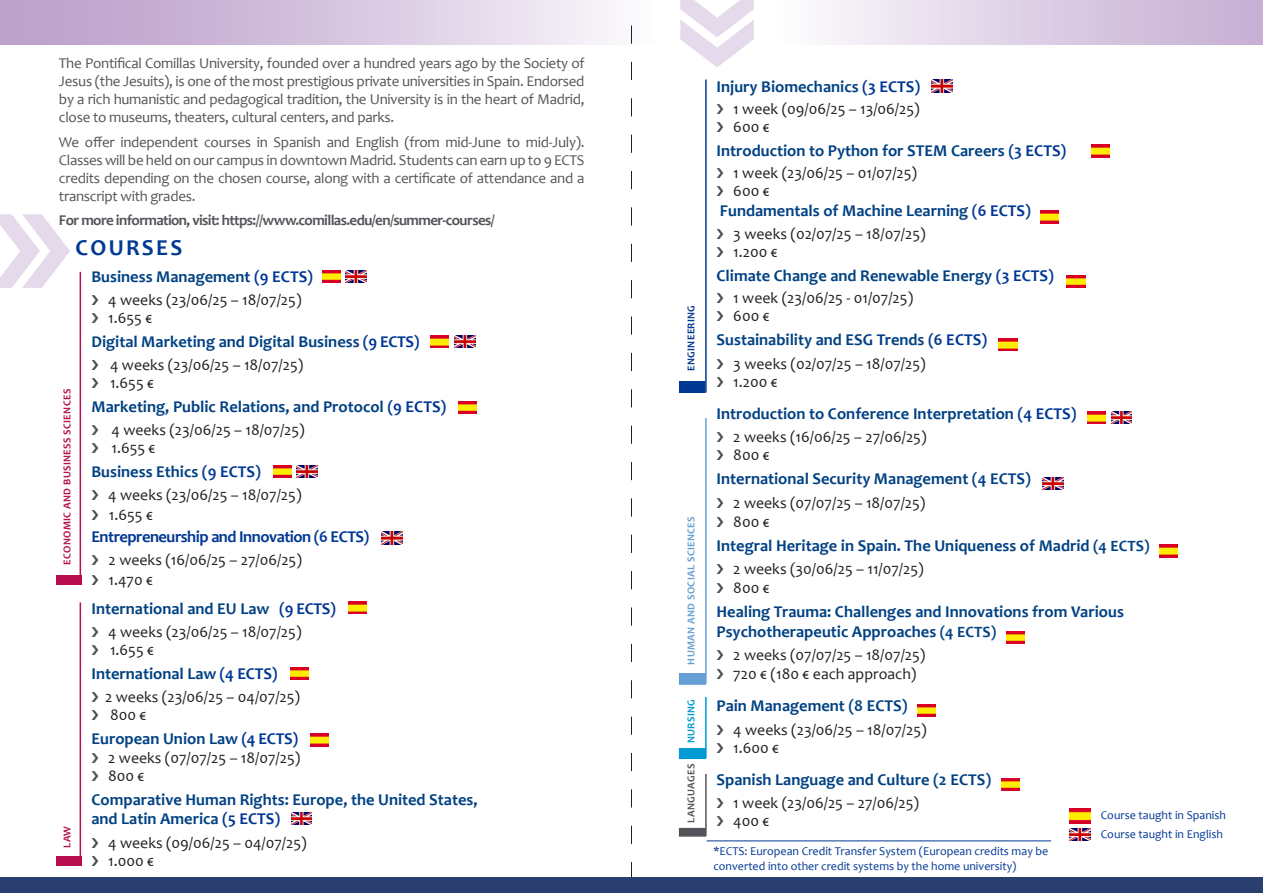
<style>
.page{position:relative;width:1263px;height:893px;background:#fff}
.page>*{position:absolute;margin:0;border:0;box-sizing:border-box;transform-origin:0 0}
.t1{font:700 22.8px "Candara";letter-spacing:.1em;color:#003894}
.Nuevo_Titulo{font:700 16.5px/19.8px "Candara";color:#014183}
.Nuevo_Titulo-2{font:700 16.5px "Candara";letter-spacing:-.03em;color:#003894}
.topos_materias{font:15.75px/18px "Candara";color:#231f20}
.t2{font:15px/18px "Candara";letter-spacing:-.02em;color:#54555a;text-align:justify}
.t3{font:700 15px "Candara";letter-spacing:-.04em;color:#54555a}
.t4{font:12px/14.4px "Candara";color:#003894}
.t5{font:700 10.5px "Candara";letter-spacing:.03em;color:#b80d4e}
.t6{font:700 10.5px "Candara";letter-spacing:.03em;color:#669fd5}
.t7{font:700 10.5px "Candara";letter-spacing:.03em;color:#003894}
.t8{font:700 10.5px "Candara";letter-spacing:.03em;color:#54555a}
.t9{font:700 10.5px "Candara";letter-spacing:.03em;color:#019ad2}
.s1{color:#003894}
.s2{font-size:15.75px}
</style>
<div class="page">
<svg style="left:631px;top:61px;width:1px;height:817px"></svg>
<div style="left:0;top:878px;width:1263px;height:15px;background:#2a3e70"></div>
<img style="left:322px;top:270px;width:18px;height:13px">
<img style="left:346px;top:270px;width:20px;height:12px">
<img style="left:458px;top:401px;width:19px;height:13px">
<img style="left:932px;top:80px;width:21px;height:12px">
<img style="left:999px;top:339px;width:18px;height:12px">
<img style="left:1040px;top:211px;width:18px;height:12px">
<img style="left:1067px;top:275px;width:18px;height:13px">
<img style="left:1042px;top:477px;width:21px;height:12px">
<img style="left:1160px;top:545px;width:18px;height:12px">
<hr style="left:707px;top:840px;width:344px;height:1px;background:#003894">
<div style="left:0;top:0;width:663px;height:44px;background:linear-gradient(to right,#b699c7,#faf8fb)"></div>
<div style="left:774px;top:0;width:489px;height:44px;background:linear-gradient(to right,#fdfcfd,#c4acd1)"></div>
<img style="left:431px;top:336px;width:18px;height:12px">
<img style="left:454px;top:336px;width:21px;height:12px">
<img style="left:273px;top:465px;width:18px;height:13px">
<img style="left:297px;top:465px;width:20px;height:13px">
<img style="left:381px;top:532px;width:21px;height:12px">
<img style="left:349px;top:602px;width:18px;height:12px">
<div style="left:56px;top:575px;width:25px;height:9px;background:#b80d4e"></div>
<hr style="left:80px;top:272px;width:1px;height:312px;background:#b80d4e">
<div style="left:56px;top:856px;width:25px;height:9px;background:#b80d4e"></div>
<hr style="left:80px;top:602px;width:1px;height:262px;background:#b80d4e">
<img style="left:290px;top:667px;width:18px;height:13px">
<img style="left:310px;top:734px;width:18px;height:12px">
<img style="left:1092px;top:145px;width:18px;height:12px">
<div style="left:680px;top:381px;width:25px;height:12px;background:#003894"></div>
<hr style="left:705px;top:80px;width:2px;height:313px;background:#003894">
<div style="left:679px;top:673px;width:27px;height:12px;background:#669fd5;border:2px solid #669fd5"></div>
<hr style="left:705px;top:418px;width:2px;height:266px;background:#669fd5">
<div style="left:679px;top:748px;width:27px;height:11px;background:#019ad2"></div>
<hr style="left:705px;top:697px;width:2px;height:61px;background:#019ad2">
<div style="left:679px;top:828px;width:27px;height:9px;background:#54555a;border:2px solid #54555a"></div>
<hr style="left:705px;top:774px;width:2px;height:62px;background:#54555a">
<img style="left:1087px;top:412px;width:19px;height:12px">
<img style="left:1111px;top:412px;width:21px;height:12px">
<img style="left:1007px;top:631px;width:18px;height:13px">
<img style="left:291px;top:812px;width:21px;height:12px">
<img style="left:917px;top:704px;width:18px;height:12px">
<img style="left:1001px;top:778px;width:18px;height:12px">
<img style="left:1069px;top:809px;width:21px;height:14px">
<img style="left:1069px;top:828px;width:21px;height:12px">
<p class="t2" style="left:59px;top:54px;width:527px">The Pontifical Comillas University, founded over a hundred years ago by the Society of Jesus (the Jesuits), is one of the most prestigious private universities in Spain. Endorsed by a rich humanistic and pedagogical tradition, the University is in the heart of Madrid, close to museums, theaters, cultural centers, and parks.</p>
<p class="t2" style="left:59px;top:133px;width:527px">We offer independent courses in Spanish and English (from mid-June to mid-July).<br>Classes will be held on our campus in downtown Madrid. Students can earn up to 9 ECTS credits depending on the chosen course, along with a certificate of attendance and a transcript with grades.</p>
<p class="t3" style="left:59px;top:211px;width:437px">For more information, visit: https://www.comillas.edu/en/summer-courses/</p>
<p class="t1" style="left:76px;top:234px;width:108px">COURSES</p>
<p class="t5" style="left:61px;top:565px;width:177px;rotate:-90deg">ECONOMIC AND BUSINESS SCIENCES</p>
<p class="t5" style="left:61px;top:848px;width:23px;rotate:-90deg">LAW</p>
<p class="Nuevo_Titulo" style="left:91px;top:266px;width:223px">Business Management <span class="s1">(9 ECTS)</span></p>
<p class="topos_materias" style="left:108px;top:290px;width:195px">4 weeks (23/06/25 – 18/07/25)</p>
<p class="topos_materias" style="left:108px;top:308px;width:46px">1.655 €</p>
<p class="Nuevo_Titulo" style="left:91px;top:331px;width:330px">Digital Marketing and Digital Business <span class="s1">(9 ECTS)</span></p>
<p class="topos_materias" style="left:110px;top:355px;width:195px">4 weeks (23/06/25 – 18/07/25)</p>
<p class="topos_materias" style="left:110px;top:373px;width:46px">1.655 €</p>
<p class="Nuevo_Titulo" style="left:91px;top:396px;width:357px">Marketing, Public Relations, and Protocol <span class="s1">(9 ECTS)</span></p>
<p class="topos_materias" style="left:112px;top:421px;width:195px">4 weeks (23/06/25 – 18/07/25)<br>1.655 €</p>
<p class="Nuevo_Titulo" style="left:91px;top:461px;width:171px">Business Ethics <span class="s1">(9 ECTS)</span></p>
<p class="topos_materias" style="left:108px;top:486px;width:195px">4 weeks (23/06/25 – 18/07/25)</p>
<p class="topos_materias" style="left:109px;top:506px;width:46px">1.655 €</p>
<p class="Nuevo_Titulo-2" style="left:91px;top:526px;width:280px">Entrepreneurship and Innovation (6 ECTS)</p>
<p class="topos_materias" style="left:109px;top:551px;width:195px">2 weeks (16/06/25 – 27/06/25)</p>
<p class="topos_materias" style="left:109px;top:571px;width:46px">1.470 €</p>
<p class="Nuevo_Titulo" style="left:91px;top:598px;width:246px">International and EU Law <span class="s1">(9 ECTS)</span></p>
<p class="topos_materias" style="left:108px;top:622px;width:195px">4 weeks (23/06/25 – 18/07/25)</p>
<p class="topos_materias" style="left:110px;top:640px;width:46px">1.655 €</p>
<p class="Nuevo_Titulo" style="left:91px;top:663px;width:188px">International Law <span class="s1">(4 ECTS)</span></p>
<p class="topos_materias" style="left:105px;top:687px;width:197px">2 weeks (23/06/25 – 04/07/25)</p>
<p class="topos_materias" style="left:110px;top:705px;width:38px">800 €</p>
<p class="Nuevo_Titulo" style="left:91px;top:728px;width:208px">European Union Law <span class="s1">(4 ECTS)</span></p>
<p class="topos_materias" style="left:108px;top:748px;width:194px">2 weeks (07/07/25 – 18/07/25)</p>
<p class="topos_materias" style="left:108px;top:766px;width:38px">800 €</p>
<p class="Nuevo_Titulo" style="left:91px;top:789px;width:388px">Comparative Human Rights: Europe, the United States, and Latin America <span class="s1">(5 ECTS)</span></p>
<p class="topos_materias" style="left:108px;top:833px;width:200px">4 weeks (09/06/25 – 04/07/25)</p>
<p class="topos_materias" style="left:108px;top:851px;width:47px">1.000 €</p>
<p class="t7" style="left:684px;top:371px;width:67px;rotate:-90deg">ENGINEERING</p>
<p class="t6" style="left:684px;top:665px;width:150px;rotate:-90deg">HUMAN AND SOCIAL SCIENCES</p>
<p class="t9" style="left:684px;top:743px;width:45px;rotate:-90deg">NURSING</p>
<p class="t8" style="left:684px;top:823px;width:60px;rotate:-90deg">LANGUAGES</p>
<p class="Nuevo_Titulo" style="left:716px;top:76px;width:205px">Injury Biomechanics <span class="s1">(3 ECTS)</span></p>
<p class="topos_materias" style="left:733px;top:99px;width:188px">1 week (09/06/25 – 13/06/25)</p>
<p class="topos_materias" style="left:733px;top:117px;width:38px">600 €</p>
<p class="Nuevo_Titulo" style="left:716px;top:140px;width:351px">Introduction to Python for STEM Careers <span class="s1">(3 ECTS)</span></p>
<p class="topos_materias" style="left:733px;top:164px;width:185px">1 week (23/06/25 – 01/07/25)</p>
<p class="topos_materias" style="left:733px;top:182px;width:38px">600 €</p>
<p class="Nuevo_Titulo" style="left:720px;top:200px;width:313px">Fundamentals of Machine Learning <span class="s1">(6 ECTS)</span></p>
<p class="topos_materias" style="left:733px;top:225px;width:194px">3 weeks (02/07/25 – 18/07/25)</p>
<p class="topos_materias" style="left:733px;top:243px;width:46px">1.200 €</p>
<p class="Nuevo_Titulo" style="left:716px;top:266px;width:339px">Climate Change and Renewable Energy <span class="s1">(3 ECTS)</span></p>
<p class="topos_materias" style="left:733px;top:289px;width:181px">1 week (23/06/25 - 01/07/25)</p>
<p class="topos_materias" style="left:733px;top:307px;width:38px">600 €</p>
<p class="Nuevo_Titulo" style="left:716px;top:330px;width:272px">Sustainability and ESG Trends <span class="s1">(6 ECTS)</span></p>
<p class="topos_materias" style="left:733px;top:354px;width:194px">3 weeks (02/07/25 – 18/07/25)</p>
<p class="topos_materias" style="left:733px;top:372px;width:46px">1.200 €</p>
<p class="Nuevo_Titulo" style="left:716px;top:404px;width:362px">Introduction to Conference Interpretation <span class="s1">(4 ECTS)</span></p>
<p class="topos_materias" style="left:733px;top:428px;width:195px">2 weeks (16/06/25 – 27/06/25)</p>
<p class="topos_materias" style="left:733px;top:446px;width:38px">800 €</p>
<p class="Nuevo_Titulo" style="left:716px;top:469px;width:316px">International Security Management (4 ECTS)</p>
<p class="topos_materias" style="left:733px;top:493px;width:194px">2 weeks (07/07/25 – 18/07/25)</p>
<p class="topos_materias" style="left:733px;top:512px;width:38px">800 €</p>
<p class="Nuevo_Titulo" style="left:716px;top:535px;width:435px">Integral Heritage in Spain. The Uniqueness of Madrid <span class="s2">(4 ECTS)</span></p>
<p class="topos_materias" style="left:733px;top:560px;width:192px">2 weeks (30/06/25 – 11/07/25)</p>
<p class="topos_materias" style="left:733px;top:578px;width:38px">800 €</p>
<p class="Nuevo_Titulo" style="left:716px;top:601px;width:409px">Healing Trauma: Challenges and Innovations from Various<br>Psychotherapeutic Approaches <span class="s2">(4 ECTS)</span></p>
<p class="topos_materias" style="left:733px;top:645px;width:194px">2 weeks (07/07/25 – 18/07/25)</p>
<p class="topos_materias" style="left:733px;top:664px;width:185px">720 € (180 € each approach)</p>
<p class="Nuevo_Titulo" style="left:716px;top:696px;width:193px">Pain Management (8 ECTS)</p>
<p class="topos_materias" style="left:733px;top:720px;width:195px">4 weeks (23/06/25 – 18/07/25)</p>
<p class="topos_materias" style="left:733px;top:738px;width:47px">1.600 €</p>
<p class="Nuevo_Titulo" style="left:716px;top:770px;width:276px">Spanish Language and Culture (2 ECTS)</p>
<p class="topos_materias" style="left:733px;top:794px;width:187px">1 week (23/06/25 – 27/06/25)</p>
<p class="topos_materias" style="left:733px;top:812px;width:38px">400 €</p>
<p class="t4" style="left:1101px;top:808px;width:127px">Course taught in Spanish</p>
<p class="t4" style="left:1101px;top:826px;width:124px">Course taught in English</p>
<p class="t4" style="left:713px;top:844px;width:336px">*ECTS: European Credit Transfer System (European credits may be converted into other credit systems by the home university)</p>
</div>
